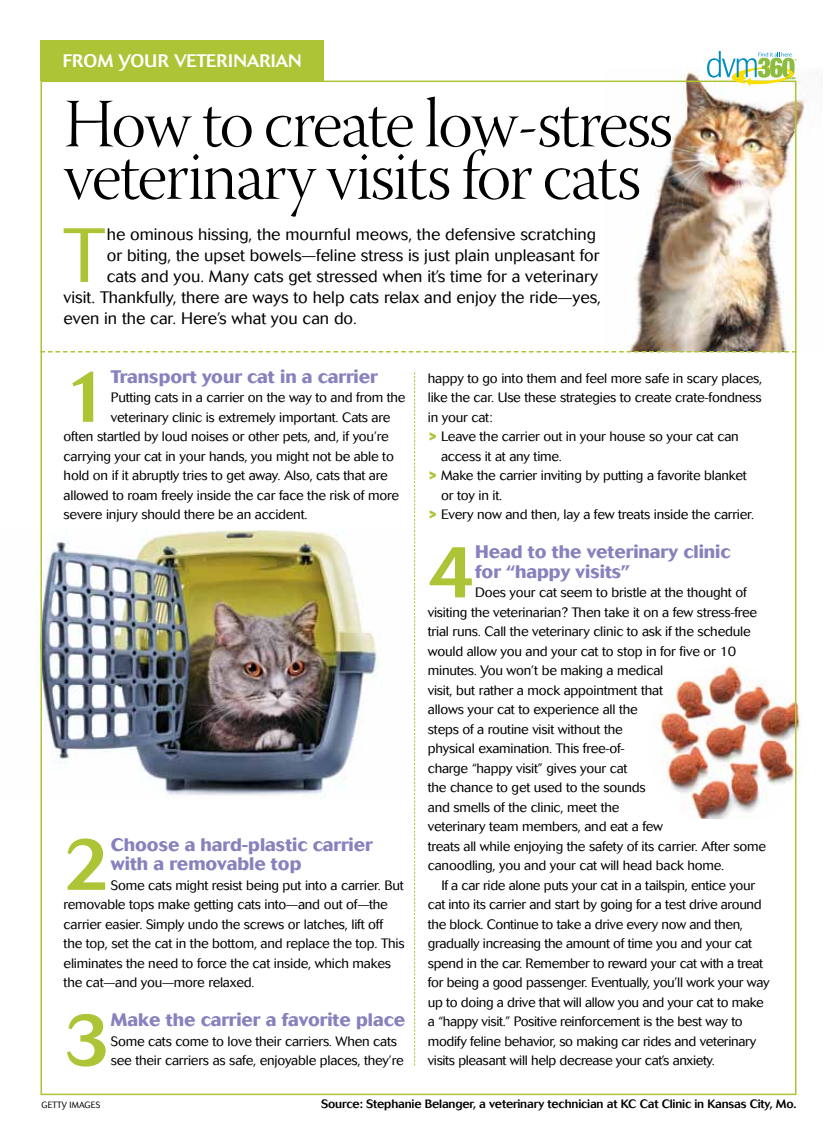
<style>
.page{position:relative;width:837px;height:1134px;background:#fff}
.page>*{position:absolute;margin:0;border:0;box-sizing:border-box;transform-origin:0 0}
.t1{font:300 76.05px "Cosmos";color:#acc435}
.t2{font:500 73.2px "Cosmos";color:#acc435}
.t3{font:69px/52.5px "Warnock Pro Light Disp";letter-spacing:-.025em;color:#000}
.t4{font:700 18px/19.5px "Cosmos";color:#8781bd}
.t5{font:500 18px "Cosmos";letter-spacing:.01em;color:#fff}
.t6{font:300 16.5px "Cosmos";color:#000}
.t7{font:300 13.5px/19.5px "Cosmos";letter-spacing:-.015em;color:#000}
.t8{font:500 12px "Cosmos";letter-spacing:-.015em;color:#000}
.t9{font:300 9px "Cosmos";letter-spacing:.03em;color:#000;scale:.92 1}
.s1{font-weight:800;color:#acc435}
</style>
<div class="page">
<img style="left:36px;top:531px;width:344px;height:267px">
<img style="left:603px;top:71px;width:206px;height:281px">
<img style="left:658px;top:664px;width:143px;height:155px">
<svg style="left:414px;top:372px;width:1px;height:694px"></svg>
<div style="left:40px;top:40px;width:284px;height:41px;background:#acc435"></div>
<svg style="left:707px;top:51px;width:89px;height:35px"></svg>
<svg style="left:40px;top:351px;width:756px;height:1px"></svg>
<h3 class="t5" style="left:63px;top:51px;width:240px">From Your Veterinarian</h3>
<h3 class="t3" style="left:64px;top:104px;width:611px">How to create low-stress veterinary visits for cats</h3>
<h1 class="t1" style="left:64px;top:212px;width:43px">T</h1>
<p class="t6" style="left:107px;top:225px;width:491px">he ominous hissing, the mournful meows, the defensive scratching</p>
<p class="t6" style="left:107px;top:246px;width:494px">or biting, the upset bowels—feline stress is just plain unpleasant for</p>
<p class="t6" style="left:107px;top:267px;width:493px">cats and you. Many cats get stressed when it’s time for a veterinary</p>
<p class="t6" style="left:64px;top:288px;width:539px">visit. Thankfully, there are ways to help cats relax and enjoy the ride—yes,</p>
<p class="t6" style="left:64px;top:309px;width:295px">even in the car. Here’s what you can do.</p>
<h2 class="t2" style="left:64px;top:354px;width:49px">1</h2>
<h3 class="t4" style="left:111px;top:367px;width:268px">Transport your cat in a carrier</h3>
<p class="t7" style="left:111px;top:388px;width:296px">Putting cats in a carrier on the way to and from the</p>
<p class="t7" style="left:111px;top:407px;width:281px">veterinary clinic is extremely important. Cats are</p>
<p class="t7" style="left:64px;top:427px;width:327px">often startled by loud noises or other pets, and, if you’re</p>
<p class="t7" style="left:64px;top:446px;width:332px">carrying your cat in your hands, you might not be able to</p>
<p class="t7" style="left:64px;top:466px;width:326px">hold on if it abruptly tries to get away. Also, cats that are</p>
<p class="t7" style="left:64px;top:485px;width:337px">allowed to roam freely inside the car face the risk of more</p>
<p class="t7" style="left:64px;top:505px;width:245px">severe injury should there be an accident.</p>
<h2 class="t2" style="left:64px;top:822px;width:49px">2</h2>
<h3 class="t4" style="left:111px;top:835px;width:263px">Choose a hard-plastic carrier with a removable top</h3>
<p class="t7" style="left:64px;top:875px;width:343px;text-indent:47px">Some cats might resist being put into a carrier. But removable tops make getting cats into—and out of—the carrier easier. Simply undo the screws or latches, lift off the top, set the cat in the bottom, and replace the top. This eliminates the need to force the cat inside, which makes the cat—and you—more relaxed.</p>
<h2 class="t2" style="left:64px;top:998px;width:49px">3</h2>
<h3 class="t4" style="left:111px;top:1010px;width:296px">Make the carrier a favorite place</h3>
<p class="t7" style="left:111px;top:1031px;width:294px">Some cats come to love their carriers. When cats see their carriers as safe, enjoyable places, they’re</p>
<p class="t7" style="left:428px;top:368px;width:336px">happy to go into them and feel more safe in scary places,</p>
<p class="t7" style="left:428px;top:388px;width:335px">like the car. Use these strategies to create crate-fondness</p>
<p class="t7" style="left:428px;top:407px;width:66px">in your cat:</p>
<p class="t7" style="left:428px;top:427px;width:312px"><span class="s1">&gt;</span> Leave the carrier out in your house so your cat can</p>
<p class="t7" style="left:441px;top:446px;width:122px">access it at any time.</p>
<p class="t7" style="left:428px;top:466px;width:320px"><span class="s1">&gt;</span> Make the carrier inviting by putting a favorite blanket</p>
<p class="t7" style="left:441px;top:485px;width:63px">or toy in it.</p>
<p class="t7" style="left:428px;top:505px;width:328px"><span class="s1">&gt;</span> Every now and then, lay a few treats inside the carrier.</p>
<h2 class="t2" style="left:428px;top:530px;width:49px">4</h2>
<h3 class="t4" style="left:475px;top:542px;width:257px">Head to the veterinary clinic for “happy visits”</h3>
<p class="t7" style="left:428px;top:583px;width:340px;text-indent:47px">Does your cat seem to bristle at the thought of visiting the veterinarian? Then take it on a few stress-free trial runs. Call the veterinary clinic to ask if the schedule would allow you and your cat to stop in for five or 10 minutes. You won’t be making a medical<br>visit, but rather a mock appointment that<br>allows your cat to experience all the<br>steps of a routine visit without the<br>physical examination. This free-of-<br>charge “happy visit” gives your cat<br>the chance to get used to the sounds<br>and smells of the clinic, meet the<br>veterinary team members, and eat a few<br>treats all while enjoying the safety of its carrier. After some canoodling, you and your cat will head back home.</p>
<p class="t7" style="left:428px;top:875px;width:343px;text-indent:14px">If a car ride alone puts your cat in a tailspin, entice your cat into its carrier and start by going for a test drive around the block. Continue to take a drive every now and then, gradually increasing the amount of time you and your cat spend in the car. Remember to reward your cat with a treat for being a good passenger. Eventually, you’ll work your way up to doing a drive that will allow you and your cat to make a “happy visit.” Positive reinforcement is the best way to modify feline behavior, so making car rides and veterinary visits pleasant will help decrease your cat’s anxiety.</p>
<p class="t9" style="left:41px;top:1099px;width:65px">getty images</p>
<p class="t8" style="left:321px;top:1097px;width:477px">Source: Stephanie Belanger, a veterinary technician at KC Cat Clinic in Kansas City, Mo.</p>
</div>
